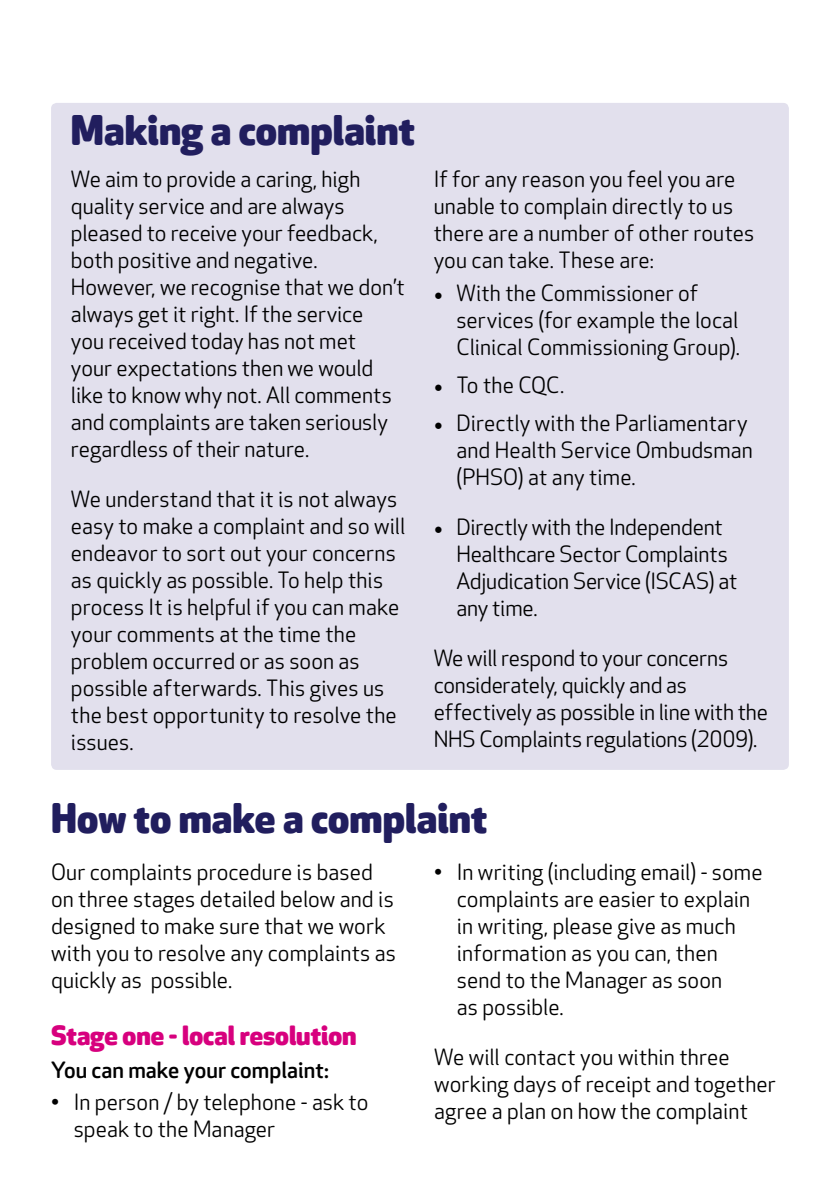
<style>
.page{position:relative;width:840px;height:1191px;background:#fff}
.page>*{position:absolute;margin:0;border:0;box-sizing:border-box;transform-origin:0 0}
.t1{font:800 40px "Apex Rounded";letter-spacing:.005em;color:#211e5e}
.t2{font:800 26px "Apex Rounded";color:#d7007e}
.t3{font:22px/27px "Apex Rounded";color:#000}
.t4{font:500 22px "Apex Rounded";letter-spacing:.005em;color:#000}
.s1{font-family:"Minion Pro";font-size:24px}
</style>
<div class="page">
<div style="left:51px;top:103px;width:737px;height:667px;background:#e2e0ed;border-radius:6px"></div>
<h1 class="t1" style="left:71px;top:108px;width:345px">Making a complaint</h1>
<p class="t3" style="left:71px;top:166px;width:335px">We aim to provide a caring, high quality service and are always pleased to receive your feedback, both positive and negative.<br>However, we recognise that we don’t always get it right. If the service<br>you received today has not met<br>your expectations then we would like to know why not. All comments and complaints are taken seriously regardless of their nature.</p>
<p class="t3" style="left:71px;top:486px;width:336px">We understand that it is not always easy to make a complaint and so will endeavor to sort out your concerns as quickly as possible. To help this process It is helpful if you can make your comments at the time the problem occurred or as soon as possible afterwards. This gives us the best opportunity to resolve the issues.</p>
<p class="t3" style="left:433px;top:166px;width:322px">If for any reason you feel you are unable to complain directly to us there are a number of other routes you can take. These are:</p>
<p class="t3" style="left:456px;top:280px;width:285px;text-indent:-23px"><span class="s1">•</span> With the Commissioner of services (for example the local<br>Clinical Commissioning Group).</p>
<p class="t3" style="left:433px;top:372px;width:132px"><span class="s1">•</span> To the CQC.</p>
<p class="t3" style="left:456px;top:411px;width:298px;text-indent:-23px"><span class="s1">•</span> Directly with the Parliamentary and Health Service Ombudsman (PHSO) at any time.</p>
<p class="t3" style="left:456px;top:514px;width:282px;text-indent:-23px"><span class="s1">•</span> Directly with the Independent<br>Healthcare Sector Complaints<br>Adjudication Service (ISCAS) at any time.</p>
<p class="t3" style="left:433px;top:645px;width:335px">We will respond to your concerns considerately, quickly and as effectively as possible in line with the NHS Complaints regulations (2009).</p>
<h1 class="t1" style="left:51px;top:796px;width:437px">How to make a complaint</h1>
<p class="t3" style="left:51px;top:859px;width:346px">Our complaints procedure is based on three stages detailed below and is designed to make sure that we work with you to resolve any complaints as quickly as possible.</p>
<p class="t2" style="left:51px;top:1021px;width:307px">Stage one - local resolution</p>
<p class="t4" style="left:51px;top:1057px;width:279px">You can make your complaint:</p>
<p class="t3" style="left:74px;top:1089px;width:296px;text-indent:-23px">• In person / by telephone - ask to speak to the Manager</p>
<p class="t3" style="left:456px;top:859px;width:307px;text-indent:-23px">• In writing (including email) - some complaints are easier to explain in writing, please give as much information as you can, then send to the Manager as soon<br>as possible.</p>
<p class="t3" style="left:434px;top:1044px;width:343px">We will contact you within three working days of receipt and together agree a plan on how the complaint</p>
</div>
